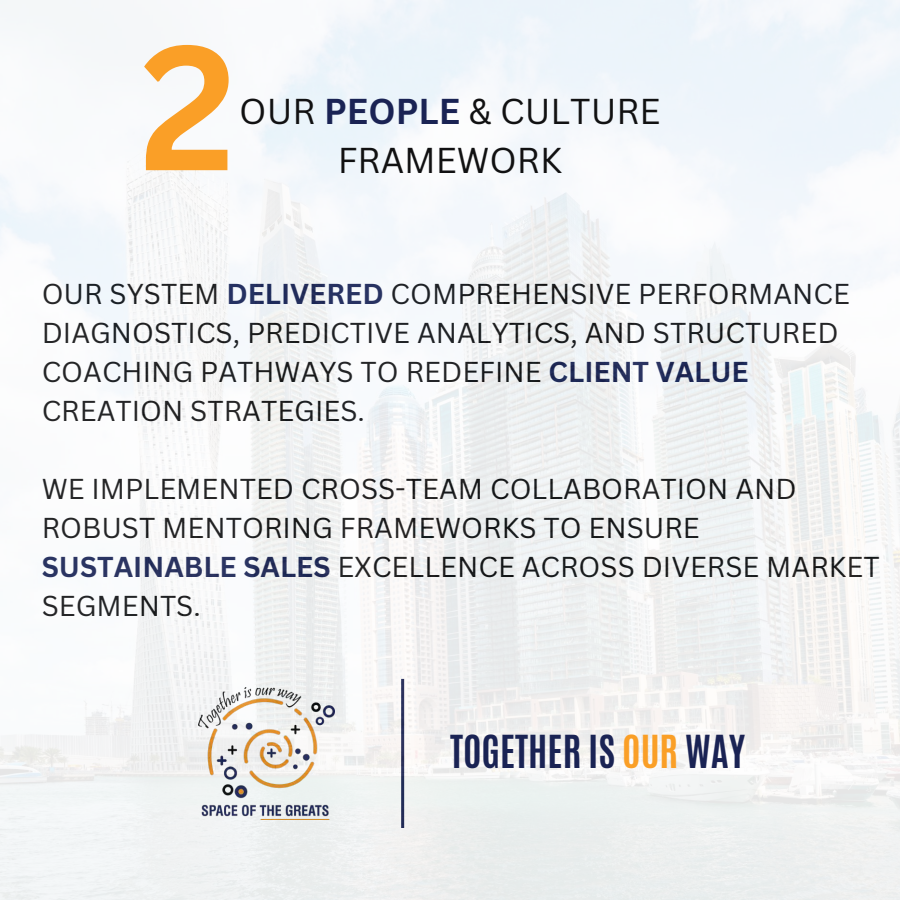
<style>
.page{position:relative;width:900px;height:900px;background:#fff}
.page>*{position:absolute;margin:0;border:0;box-sizing:border-box;transform-origin:0 0}
.t1{font:700 173px "Canva Sans";color:#fa9f27}
.t2{font:700 38px "Antonio";color:#1a2354}
.t3{font:35px/48.8px "Canva Sans";color:#111112;text-align:center}
.t4{font:28px/39px "Canva Sans";color:#111112}
.s1{font-weight:700;color:#1a2354}
.s2{color:#fa9f27}
</style>
<div class="page">
<img style="left:0;top:0;width:900px;height:900px">
<h1 class="t1" style="left:140px;top:-15px;width:98px">2</h1>
<p class="t3" style="left:239px;top:86px;width:423px">OUR <span class="s1">PEOPLE</span> &amp; CULTURE<br>FRAMEWORK</p>
<p class="t4" style="left:42px;top:273px;width:810px">OUR SYSTEM <span class="s1">DELIVERED</span> COMPREHENSIVE PERFORMANCE DIAGNOSTICS, PREDICTIVE ANALYTICS, AND STRUCTURED COACHING PATHWAYS TO REDEFINE <span class="s1">CLIENT VALUE </span>CREATION STRATEGIES.</p>
<p class="t4" style="left:42px;top:468px;width:840px">WE IMPLEMENTED CROSS-TEAM COLLABORATION AND ROBUST MENTORING FRAMEWORKS TO ENSURE <span class="s1">SUSTAINABLE SALES</span> EXCELLENCE ACROSS DIVERSE MARKET SEGMENTS.</p>
<h2 class="t2" style="left:450px;top:725px;width:296px">TOGETHER IS <span class="s2">OUR</span> WAY</h2>
</div>
